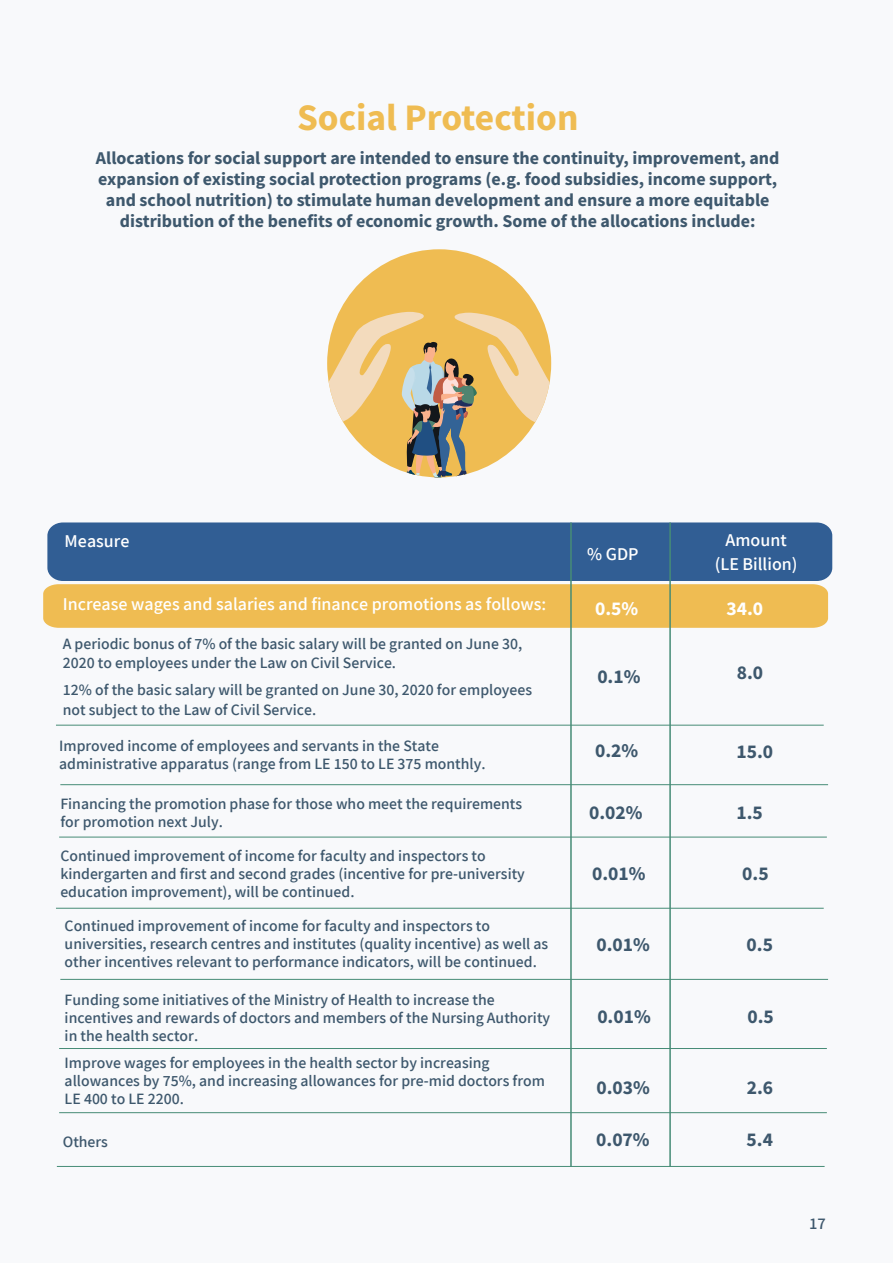
<style>
.page{position:relative;width:893px;height:1263px;background:#f8f9fb}
.page>*{position:absolute;margin:0;border:0;box-sizing:border-box;transform-origin:0 0}
.t1{font:700 37.5px "Mada";color:#efbc52}
.t2{font:700 19.5px "Mada";color:#3e586d}
.t3{font:700 19.5px "Mada";color:#fff}
.t4{font:700 18px/21px "Mada";color:#3e586d;text-align:center}
.t5{font:18px "Mada";color:#fff}
.t6{font:16.5px "Mada";color:#3e586d}
.t7{font:15.75px/18px "Mada";color:#3e586d}
</style>
<div class="page">
<hr style="left:57px;top:1166px;width:768px;height:1px;background:#468c76">
<div style="left:327px;top:249px;width:224px;height:228px;background:#efbc52;border-radius:50%"></div>
<svg style="left:327px;top:312px;width:224px;height:165px"></svg>
<div style="left:47px;top:522px;width:785px;height:59px;background:#315e94"></div>
<div style="left:43px;top:584px;width:785px;height:44px;background:#efbc52"></div>
<hr style="left:669px;top:522px;width:2px;height:645px;background:#468c76">
<hr style="left:570px;top:522px;width:2px;height:645px;background:#468c76">
<hr style="left:60px;top:979px;width:768px;height:1px;background:#468c76">
<hr style="left:59px;top:1048px;width:768px;height:1px;background:#468c76">
<hr style="left:59px;top:1112px;width:768px;height:1px;background:#468c76">
<hr style="left:56px;top:908px;width:768px;height:1px;background:#468c76">
<hr style="left:59px;top:837px;width:768px;height:1px;background:#468c76">
<hr style="left:60px;top:784px;width:768px;height:1px;background:#468c76">
<hr style="left:56px;top:725px;width:768px;height:1px;background:#468c76">
<p class="t1" style="left:297px;top:96px;width:283px">Social Protection</p>
<p class="t4" style="left:96px;top:149px;width:685px">Allocations for social support are intended to ensure the continuity, improvement, and expansion of existing social protection programs (e.g. food subsidies, income support, and school nutrition) to stimulate human development and ensure a more equitable distribution of the benefits of economic growth. Some of the allocations include:</p>
<p class="t5" style="left:65px;top:531px;width:66px">Measure</p>
<p class="t5" style="left:63px;top:594px;width:485px">Increase wages and salaries and finance promotions as follows:</p>
<p class="t7" style="left:63px;top:635px;width:461px;line-height:19.5px">A periodic bonus of 7% of the basic salary will be granted on June 30,<br>2020 to employees under the Law on Civil Service.</p>
<p class="t7" style="left:63px;top:681px;width:471px;line-height:19.5px">12% of the basic salary will be granted on June 30, 2020 for employees not subject to the Law of Civil Service.</p>
<p class="t7" style="left:59px;top:737px;width:428px">Improved income of employees and servants in the State administrative apparatus (range from LE 150 to LE 375 monthly.</p>
<p class="t7" style="left:60px;top:795px;width:463px">Financing the promotion phase for those who meet the requirements for promotion next July.</p>
<p class="t7" style="left:60px;top:848px;width:466px">Continued improvement of income for faculty and inspectors to kindergarten and first and second grades (incentive for pre-university education improvement), will be continued.</p>
<p class="t7" style="left:65px;top:918px;width:485px">Continued improvement of income for faculty and inspectors to universities, research centres and institutes (quality incentive) as well as other incentives relevant to performance indicators, will be continued.</p>
<p class="t7" style="left:65px;top:992px;width:487px">Funding some initiatives of the Ministry of Health to increase the incentives and rewards of doctors and members of the Nursing Authority in the health sector.</p>
<p class="t7" style="left:65px;top:1055px;width:482px">Improve wages for employees in the health sector by increasing allowances by 75%, and increasing allowances for pre-mid doctors from<br>LE 400 to LE 2200.</p>
<p class="t7" style="left:63px;top:1134px;width:47px">Others</p>
<p class="t5" style="left:587px;top:544px;width:53px">% GDP</p>
<p class="t5" style="left:725px;top:530px;width:63px">Amount</p>
<p class="t5" style="left:715px;top:554px;width:84px">(LE Billion)</p>
<p class="t3" style="left:595px;top:597px;width:45px">0.5%</p>
<p class="t3" style="left:726px;top:597px;width:38px">34.0</p>
<p class="t2" style="left:597px;top:666px;width:45px">0.1%</p>
<p class="t2" style="left:737px;top:661px;width:28px">8.0</p>
<p class="t2" style="left:595px;top:739px;width:45px">0.2%</p>
<p class="t2" style="left:736px;top:741px;width:38px">15.0</p>
<p class="t2" style="left:589px;top:802px;width:55px">0.02%</p>
<p class="t2" style="left:736px;top:802px;width:28px">1.5</p>
<p class="t2" style="left:592px;top:862px;width:55px">0.01%</p>
<p class="t2" style="left:742px;top:862px;width:28px">0.5</p>
<p class="t2" style="left:596px;top:934px;width:55px">0.01%</p>
<p class="t2" style="left:746px;top:934px;width:28px">0.5</p>
<p class="t2" style="left:597px;top:1005px;width:55px">0.01%</p>
<p class="t2" style="left:747px;top:1005px;width:28px">0.5</p>
<p class="t2" style="left:596px;top:1076px;width:55px">0.03%</p>
<p class="t2" style="left:596px;top:1128px;width:55px">0.07%</p>
<p class="t2" style="left:747px;top:1076px;width:28px">2.6</p>
<p class="t2" style="left:746px;top:1128px;width:28px">5.4</p>
<p class="t6" style="left:809px;top:1214px;width:18px">17</p>
</div>
